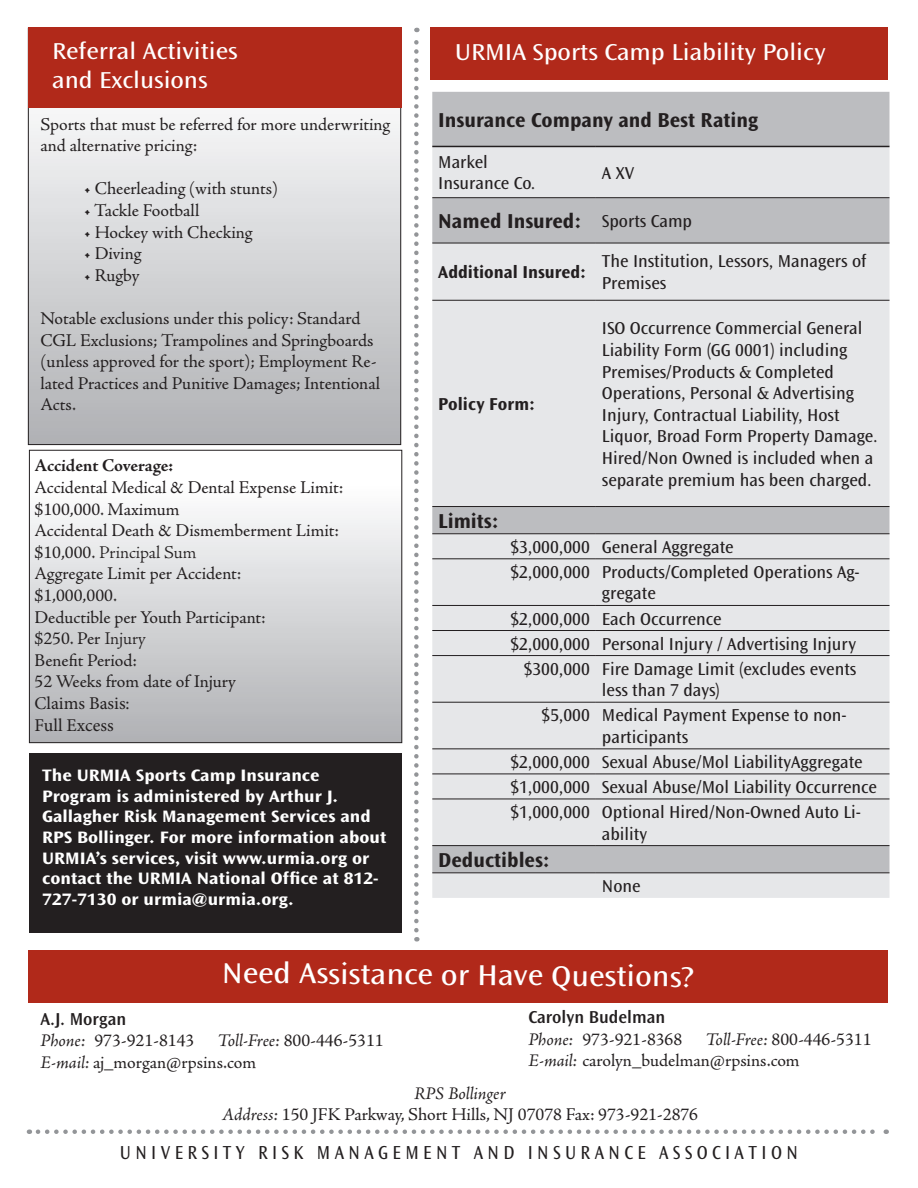
<style>
.page{position:relative;width:918px;height:1188px;background:#fff}
.page>*{position:absolute;margin:0;border:0;box-sizing:border-box;transform-origin:0 0}
.t1{font:30px "Ocean Sans Std";color:#fff;scale:1.1 1}
.t2{font:24px "Ocean Sans Std";color:#fff;scale:1.1 1}
.t3{font:700 21px "Ocean Sans Std";color:#231f20}
.t4{font:19.65px "Ocean Sans Std";color:#231f20;scale:.92 1}
.t5{font:18px/21.6px "Adobe Jenson Pro";letter-spacing:-.005em;color:#231f20}
.t6{font:18px/21.6px "Ocean Sans Std";color:#231f20}
.t7{font:700 18px "Ocean Sans Std";color:#231f20}
.t8{font:600 18px "Ocean Sans Std";color:#231f20}
.t9{font:18px "Minion Pro";color:#231f20}
.t10{font:700 18px "Adobe Jenson Pro";letter-spacing:-.01em;color:#231f20}
.t11{font:italic 18px "Adobe Jenson Pro";color:#231f20}
.t12{font:700 17.25px/20.7px "Ocean Sans Std";color:#fff;scale:1.1 1}
.s1{font-weight:300}
.s2{font-style:italic}
</style>
<div class="page">
<svg style="left:30px;top:121px;width:369px;height:322px;background:#d1d2d4"></svg>
<div style="left:28px;top:27px;width:373px;height:81px;background:#b1291a"></div>
<svg style="left:38px;top:1130px;width:849px;height:4px"></svg>
<div style="left:431px;top:28px;width:457px;height:52px;background:#b1291a"></div>
<div style="left:432px;top:92px;width:458px;height:54px;background:#bcbdc0"></div>
<svg style="left:432px;top:147px;width:458px;height:751px;background:#dfe0e2"></svg>
<hr style="left:432px;top:146px;width:164px;height:1px;background:#231f20">
<hr style="left:596px;top:146px;width:294px;height:1px;background:#231f20">
<hr style="left:432px;top:197px;width:164px;height:1px;background:#231f20">
<hr style="left:596px;top:197px;width:294px;height:1px;background:#231f20">
<hr style="left:432px;top:243px;width:164px;height:1px;background:#231f20">
<hr style="left:596px;top:243px;width:294px;height:1px;background:#231f20">
<hr style="left:432px;top:300px;width:164px;height:1px;background:#231f20">
<hr style="left:596px;top:300px;width:294px;height:1px;background:#231f20">
<hr style="left:432px;top:506px;width:164px;height:1px;background:#231f20">
<hr style="left:596px;top:506px;width:294px;height:1px;background:#231f20">
<hr style="left:432px;top:533px;width:164px;height:1px;background:#231f20">
<hr style="left:596px;top:533px;width:294px;height:1px;background:#231f20">
<hr style="left:432px;top:558px;width:164px;height:1px;background:#231f20">
<hr style="left:596px;top:558px;width:294px;height:1px;background:#231f20">
<hr style="left:432px;top:605px;width:164px;height:1px;background:#231f20">
<hr style="left:596px;top:605px;width:294px;height:1px;background:#231f20">
<hr style="left:432px;top:630px;width:164px;height:1px;background:#231f20">
<hr style="left:596px;top:630px;width:294px;height:1px;background:#231f20">
<hr style="left:432px;top:655px;width:164px;height:1px;background:#231f20">
<hr style="left:596px;top:655px;width:294px;height:1px;background:#231f20">
<hr style="left:432px;top:702px;width:164px;height:1px;background:#231f20">
<hr style="left:596px;top:702px;width:294px;height:1px;background:#231f20">
<hr style="left:432px;top:748px;width:164px;height:1px;background:#231f20">
<hr style="left:596px;top:748px;width:294px;height:1px;background:#231f20">
<hr style="left:432px;top:774px;width:164px;height:1px;background:#231f20">
<hr style="left:596px;top:774px;width:294px;height:1px;background:#231f20">
<hr style="left:432px;top:799px;width:164px;height:1px;background:#231f20">
<hr style="left:596px;top:799px;width:294px;height:1px;background:#231f20">
<hr style="left:432px;top:845px;width:164px;height:1px;background:#231f20">
<hr style="left:596px;top:845px;width:294px;height:1px;background:#231f20">
<hr style="left:432px;top:872px;width:164px;height:1px;background:#231f20">
<hr style="left:596px;top:872px;width:294px;height:1px;background:#231f20">
<svg style="left:414px;top:28px;width:5px;height:902px"></svg>
<div style="left:30px;top:753px;width:372px;height:180px;background:#231f20"></div>
<div style="left:28px;top:950px;width:860px;height:52px;background:#b1291a"></div>
<div style="left:29px;top:450px;width:373px;height:293px;background:linear-gradient(to bottom,#fff,#b0b1b4)"></div>
<div style="left:29px;top:450px;width:373px;height:293px;border:1px solid #231f20"></div>
<p class="t2" style="left:52px;top:38px;width:170px">Referral Activities</p>
<p class="t2" style="left:52px;top:67px;width:143px">and Exclusions</p>
<p class="t5" style="left:40px;top:113px;width:351px">Sports that must be referred for more underwriting and alternative pricing:</p>
<p class="t5" style="left:84px;top:178px;width:196px">• Cheerleading (with stunts)</p>
<p class="t5" style="left:84px;top:200px;width:117px">• Tackle Football</p>
<p class="t5" style="left:84px;top:221px;width:170px">• Hockey with Checking</p>
<p class="t5" style="left:84px;top:243px;width:59px">• Diving</p>
<p class="t5" style="left:84px;top:265px;width:57px">• Rugby</p>
<p class="t5" style="left:40px;top:308px;width:322px">Notable exclusions under this policy: Standard</p>
<p class="t5" style="left:40px;top:329px;width:341px">CGL Exclusions; Trampolines and Springboards (unless approved for the sport); Employment Re&shy;lated Practices and Punitive Damages; Intentional Acts.</p>
<p class="t10" style="left:35px;top:456px;width:140px">Accident Coverage:</p>
<p class="t5" style="left:35px;top:477px;width:310px">Accidental Medical &amp; Dental Expense Limit:</p>
<p class="t5" style="left:35px;top:499px;width:146px">$100,000. Maximum</p>
<p class="t5" style="left:35px;top:520px;width:306px">Accidental Death &amp; Dismemberment Limit: $10,000. <span class="s1">Principal Sum</span></p>
<p class="t5" style="left:35px;top:563px;width:208px">Aggregate Limit per Accident:</p>
<p class="t5" style="left:35px;top:585px;width:84px">$1,000,000.</p>
<p class="t5" style="left:35px;top:607px;width:233px">Deductible per Youth Participant:</p>
<p class="t5" style="left:35px;top:628px;width:113px">$250. Per <span class="s1">Injury</span></p>
<p class="t5" style="left:35px;top:650px;width:104px">Benefit Period:</p>
<p class="t5" style="left:35px;top:671px;width:203px">52 Weeks from date of Injury</p>
<p class="t9" style="left:35px;top:691px;width:97px">Claims Basis:</p>
<p class="t9" style="left:35px;top:713px;width:81px">Full Excess</p>
<p class="t12" style="left:42px;top:765px;width:254px">The URMIA Sports Camp Insurance</p>
<p class="t12" style="left:42px;top:786px;width:270px">Program is administered by Arthur J.</p>
<p class="t12" style="left:42px;top:806px;width:314px">Gallagher Risk Management Services and RPS Bollinger. For more information about URMIA’s services, visit www.urmia.org or contact the URMIA National Office at 812- 727-7130 or urmia@urmia.org.</p>
<p class="t2" style="left:455px;top:39px;width:339px">URMIA Sports Camp Liability Policy</p>
<p class="t3" style="left:438px;top:108px;width:321px">Insurance Company and Best Rating</p>
<p class="t6" style="left:438px;top:151px;width:51px">Markel</p>
<p class="t6" style="left:438px;top:173px;width:99px">Insurance Co.</p>
<p class="t6" style="left:602px;top:162px;width:34px">A XV</p>
<p class="t3" style="left:438px;top:209px;width:145px">Named Insured:</p>
<p class="t6" style="left:602px;top:210px;width:92px">Sports Camp</p>
<p class="t7" style="left:438px;top:262px;width:149px">Additional Insured:</p>
<p class="t6" style="left:602px;top:251px;width:266px">The Institution, Lessors, Managers of<br>Premises</p>
<p class="t7" style="left:438px;top:394px;width:98px">Policy Form:</p>
<p class="t3" style="left:438px;top:509px;width:62px">Limits:</p>
<p class="t6" style="left:602px;top:318px;width:277px">ISO Occurrence Commercial General Liability Form (GG 0001) including Premises/Products &amp; Completed Operations, Personal &amp; Advertising Injury, Contractual Liability, Host Liquor, Broad Form Property Damage.<br>Hired/Non Owned is included when a separate premium has been charged.</p>
<p class="t6" style="left:510px;top:536px;width:81px">$3,000,000</p>
<p class="t6" style="left:602px;top:536px;width:133px">General Aggregate</p>
<p class="t6" style="left:510px;top:561px;width:81px">$2,000,000</p>
<p class="t6" style="left:602px;top:561px;width:259px">Products/Completed Operations Ag&shy;gregate</p>
<p class="t6" style="left:510px;top:608px;width:81px">$2,000,000</p>
<p class="t6" style="left:602px;top:608px;width:121px">Each Occurrence</p>
<p class="t6" style="left:510px;top:633px;width:81px">$2,000,000</p>
<p class="t6" style="left:602px;top:633px;width:256px">Personal Injury / Advertising Injury</p>
<p class="t6" style="left:524px;top:658px;width:68px">$300,000</p>
<p class="t6" style="left:602px;top:658px;width:256px">Fire Damage Limit (excludes events less than 7 days)</p>
<p class="t6" style="left:541px;top:705px;width:50px">$5,000</p>
<p class="t6" style="left:602px;top:705px;width:246px">Medical Payment Expense to non&shy;participants</p>
<p class="t6" style="left:510px;top:751px;width:81px">$2,000,000</p>
<p class="t6" style="left:602px;top:751px;width:262px">Sexual Abuse/Mol LiabilityAggregate</p>
<p class="t6" style="left:510px;top:776px;width:81px">$1,000,000</p>
<p class="t6" style="left:602px;top:776px;width:276px">Sexual Abuse/Mol Liability Occurrence</p>
<p class="t6" style="left:510px;top:802px;width:81px">$1,000,000</p>
<p class="t6" style="left:602px;top:802px;width:261px">Optional Hired/Non-Owned Auto Li&shy;ability</p>
<p class="t3" style="left:438px;top:848px;width:113px">Deductibles:</p>
<p class="t6" style="left:602px;top:875px;width:40px">None</p>
<p class="t1" style="left:222px;top:954px;width:431px;rotate:1deg">Need Assistance or Have Questions?</p>
<p class="t8" style="left:40px;top:1009px;width:87px">A.J. Morgan</p>
<p class="t5" style="left:40px;top:1030px;width:155px"><span class="s2">Phone:</span> 973-921-8143</p>
<p class="t5" style="left:218px;top:1030px;width:168px"><span class="s2">Toll-Free:</span> 800-446-5311</p>
<p class="t5" style="left:40px;top:1052px;width:217px"><span class="s2">E-mail:</span> aj_morgan@rpsins.com</p>
<p class="t8" style="left:528px;top:1007px;width:138px">Carolyn Budelman</p>
<p class="t5" style="left:528px;top:1029px;width:155px"><span class="s2">Phone:</span> 973-921-8368</p>
<p class="t5" style="left:706px;top:1029px;width:168px"><span class="s2">Toll-Free:</span> 800-446-5311</p>
<p class="t5" style="left:528px;top:1050px;width:273px"><span class="s2">E-mail:</span> carolyn_budelman@rpsins.com</p>
<p class="t11" style="left:414px;top:1083px;width:93px">RPS Bollinger</p>
<p class="t5" style="left:222px;top:1104px;width:478px"><span class="s2">Address:</span> 150 JFK Parkway, Short Hills, NJ 07078 Fax: 973-921-2876</p>
<p class="t4" style="left:120px;top:1142px;width:739px">U N I V E R S I T Y R I S K M A N A G E M E N T A N D I N S U R A N C E A S S O C I A T I O N</p>
</div>
